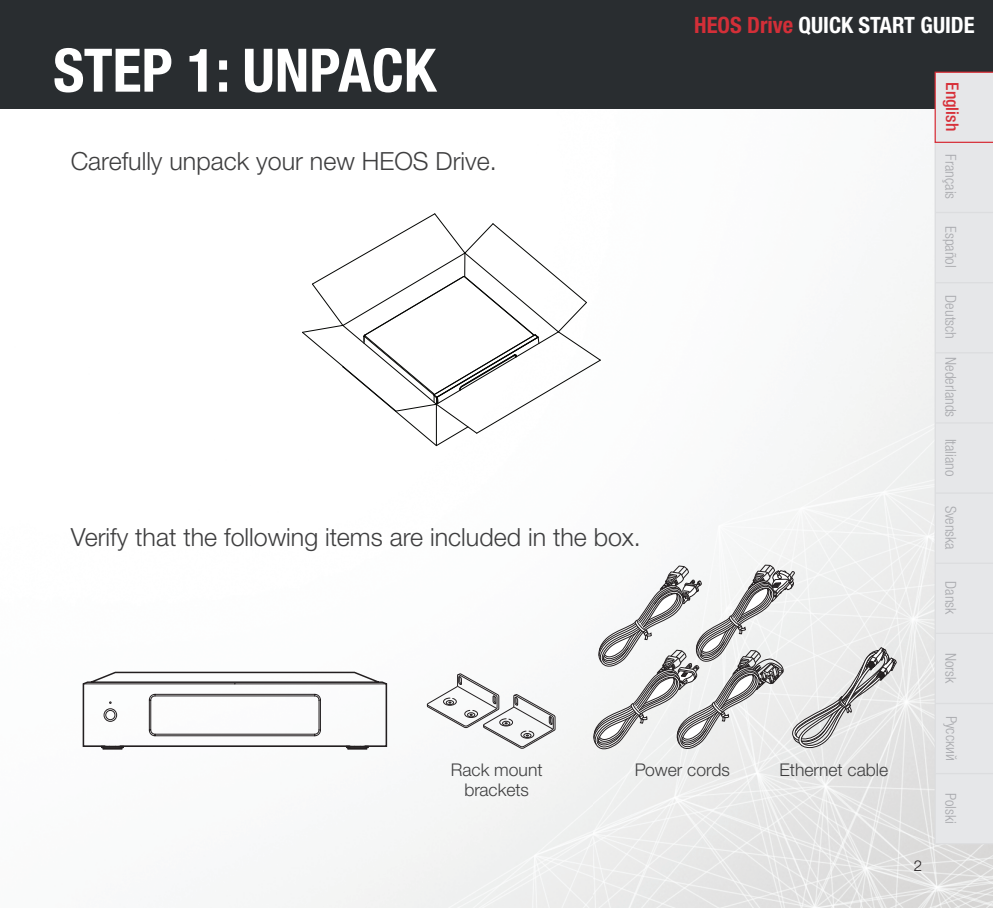
<style>
.page{position:relative;width:993px;height:908px;background:#fff}
.page>*{position:absolute;margin:0;border:0;box-sizing:border-box;transform-origin:0 0}
.t1{font:700 condensed 60px "Helvetica Neue LTW1 G";color:#fff}
.t2{font:300 25px "Helvetica Neue LTW1 G";color:#3e3e3f}
.t3{font:700 condensed 22.5px "Helvetica Neue LTW1 G";color:#fff}
.t4{font:300 17.5px "Helvetica Neue LTW1 G";color:#3e3e3f}
.t5{font:500 condensed 17.5px "Helvetica Neue LT Pro";color:#d73039}
.t6{font:300 condensed 15px "Helvetica Neue LT Pro";color:#a8a9ad}
.t7{font:300 condensed 15px "Helvetica Neue LTCYR";color:#a8a9ad}
.t8{font:300 15px "Helvetica Neue LTW1 G";color:#231f20}
.s1{color:#d32f38}
</style>
<div class="page">
<img style="left:82px;top:446px;width:508px;height:461px">
<img style="left:590px;top:245px;width:402px;height:662px">
<div style="left:0;top:0;width:992px;height:109px;background:#292d30"></div>
<div style="left:934px;top:143px;width:58px;height:701px;background:#e6e7e9"></div>
<hr style="left:934px;top:632px;width:58px;height:1px;background:#dcdddf">
<hr style="left:934px;top:212px;width:58px;height:1px;background:#dcdddf">
<hr style="left:934px;top:282px;width:58px;height:1px;background:#dcdddf">
<hr style="left:934px;top:352px;width:58px;height:1px;background:#dcdddf">
<hr style="left:934px;top:422px;width:58px;height:1px;background:#dcdddf">
<hr style="left:934px;top:492px;width:58px;height:1px;background:#dcdddf">
<hr style="left:934px;top:562px;width:58px;height:1px;background:#dcdddf">
<hr style="left:934px;top:702px;width:58px;height:1px;background:#dcdddf">
<hr style="left:934px;top:772px;width:58px;height:1px;background:#dcdddf">
<svg style="left:934px;top:72px;width:58px;height:71px;background:#e4dcdf"></svg>
<svg style="left:302px;top:213px;width:299px;height:233px"></svg>
<svg style="left:83px;top:671px;width:304px;height:78px"></svg>
<hr style="left:83px;top:745px;width:303px;height:1px;background:#231f20">
<svg style="left:593px;top:564px;width:303px;height:188px"></svg>
<svg style="left:427px;top:673px;width:128px;height:75px"></svg>
<h1 class="t1" style="left:53px;top:34px;width:384px">STEP 1: UNPACK</h1>
<p class="t3" style="left:694px;top:12px;width:282px"><span class="s1">HEOS Drive</span> QUICK START GUIDE</p>
<p class="t5" style="left:962px;top:82px;width:50px;rotate:90deg">English</p>
<p class="t2" style="left:71px;top:146px;width:427px">Carefully unpack your new HEOS Drive.</p>
<p class="t2" style="left:71px;top:522px;width:571px">Verify that the following items are included in the box.</p>
<p class="t4" style="left:450px;top:759px;width:93px">Rack mount</p>
<p class="t4" style="left:634px;top:759px;width:97px">Power cords</p>
<p class="t4" style="left:779px;top:759px;width:110px">Ethernet cable</p>
<p class="t4" style="left:464px;top:779px;width:66px">brackets</p>
<p class="t8" style="left:913px;top:856px;width:10px">2</p>
<p class="t6" style="left:959px;top:154px;width:46px;rotate:90deg">Français</p>
<p class="t6" style="left:959px;top:226px;width:43px;rotate:90deg">Español</p>
<p class="t6" style="left:959px;top:295px;width:123px;rotate:90deg">Deutsch Nederlands</p>
<p class="t6" style="left:959px;top:438px;width:39px;rotate:90deg">Italiano</p>
<p class="t6" style="left:959px;top:505px;width:46px;rotate:90deg">Svenska</p>
<p class="t6" style="left:959px;top:581px;width:35px;rotate:90deg">Dansk</p>
<p class="t6" style="left:959px;top:652px;width:32px;rotate:90deg">Norsk</p>
<p class="t7" style="left:959px;top:715px;width:46px;rotate:90deg">Pусский</p>
<p class="t6" style="left:959px;top:792px;width:33px;rotate:90deg">Polski</p>
</div>
